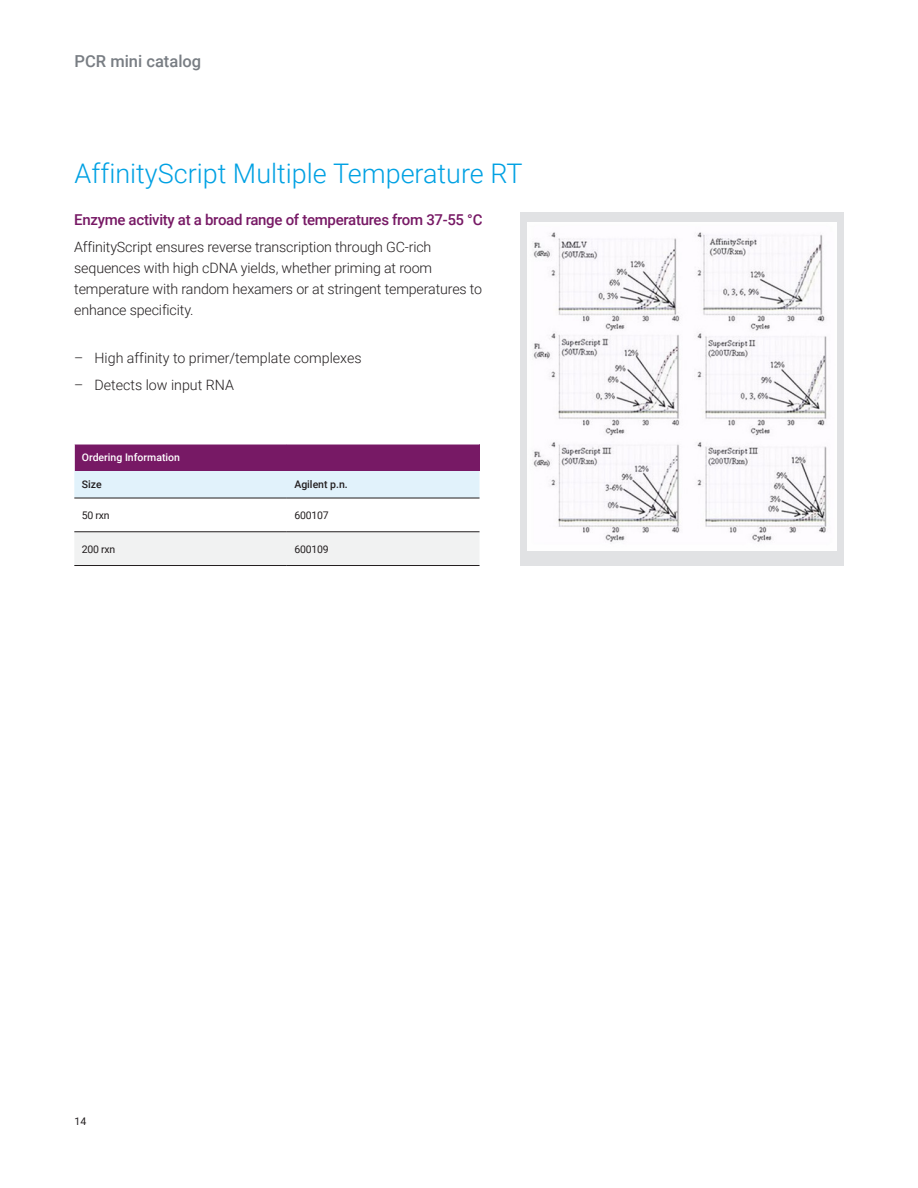
<style>
.page{position:relative;width:918px;height:1188px;background:#fff}
.page>*{position:absolute;margin:0;border:0;box-sizing:border-box;transform-origin:0 0}
.t1{font:300 27px "Roboto";color:#00a1e3}
.t2{font:500 16.5px "Roboto";color:#787d83}
.t3{font:500 15px "Roboto";letter-spacing:-.02em;color:#771965}
.t4{font:300 14.25px/21px "Roboto";letter-spacing:-.01em;color:#231f20}
.t5{font:10.5px "Roboto";letter-spacing:-.02em;color:#231f20}
.t6{font:500 10.5px "Roboto";color:#fff}
.t7{font:500 10.5px "Roboto";color:#231f20}
</style>
<div class="page">
<div style="left:75px;top:533px;width:404px;height:32px;background:#f1f2f2"></div>
<svg style="left:74px;top:444px;width:406px;height:54px;background:#ab85af"></svg>
<hr style="left:287px;top:444px;width:193px;height:1px;background:#fff">
<hr style="left:74px;top:498px;width:213px;height:1px;background:#231f20">
<hr style="left:74px;top:532px;width:213px;height:1px;background:#231f20">
<hr style="left:287px;top:532px;width:193px;height:1px;background:#231f20">
<hr style="left:74px;top:565px;width:213px;height:1px;background:#231f20">
<hr style="left:287px;top:565px;width:193px;height:1px;background:#231f20">
<hr style="left:287px;top:498px;width:193px;height:1px;background:#231f20">
<div style="left:520px;top:212px;width:324px;height:354px;background:#e1e2e4"></div>
<img style="left:527px;top:223px;width:310px;height:328px">
<p class="t2" style="left:75px;top:49px;width:128px">PCR mini catalog</p>
<h1 class="t1" style="left:75px;top:154px;width:450px">AffinityScript Multiple Temperature RT</h1>
<p class="t3" style="left:74px;top:209px;width:410px">Enzyme activity at a broad range of temperatures from 37-55 °C</p>
<p class="t4" style="left:74px;top:236px;width:409px">AffinityScript ensures reverse transcription through GC-rich sequences with high cDNA yields, whether priming at room temperature with random hexamers or at stringent temperatures to enhance specificity.</p>
<p class="t4" style="left:74px;top:347px;width:289px">– High affinity to primer/template complexes</p>
<p class="t4" style="left:74px;top:374px;width:161px">– Detects low input RNA</p>
<p class="t6" style="left:82px;top:450px;width:100px">Ordering Information</p>
<p class="t7" style="left:82px;top:477px;width:21px">Size</p>
<p class="t7" style="left:294px;top:477px;width:55px">Agilent p.n.</p>
<p class="t5" style="left:82px;top:508px;width:29px">50 rxn</p>
<p class="t5" style="left:294px;top:508px;width:36px">600107</p>
<p class="t5" style="left:82px;top:541px;width:35px">200 rxn</p>
<p class="t5" style="left:294px;top:541px;width:36px">600109</p>
<p class="t5" style="left:75px;top:1114px;width:13px">14</p>
</div>
